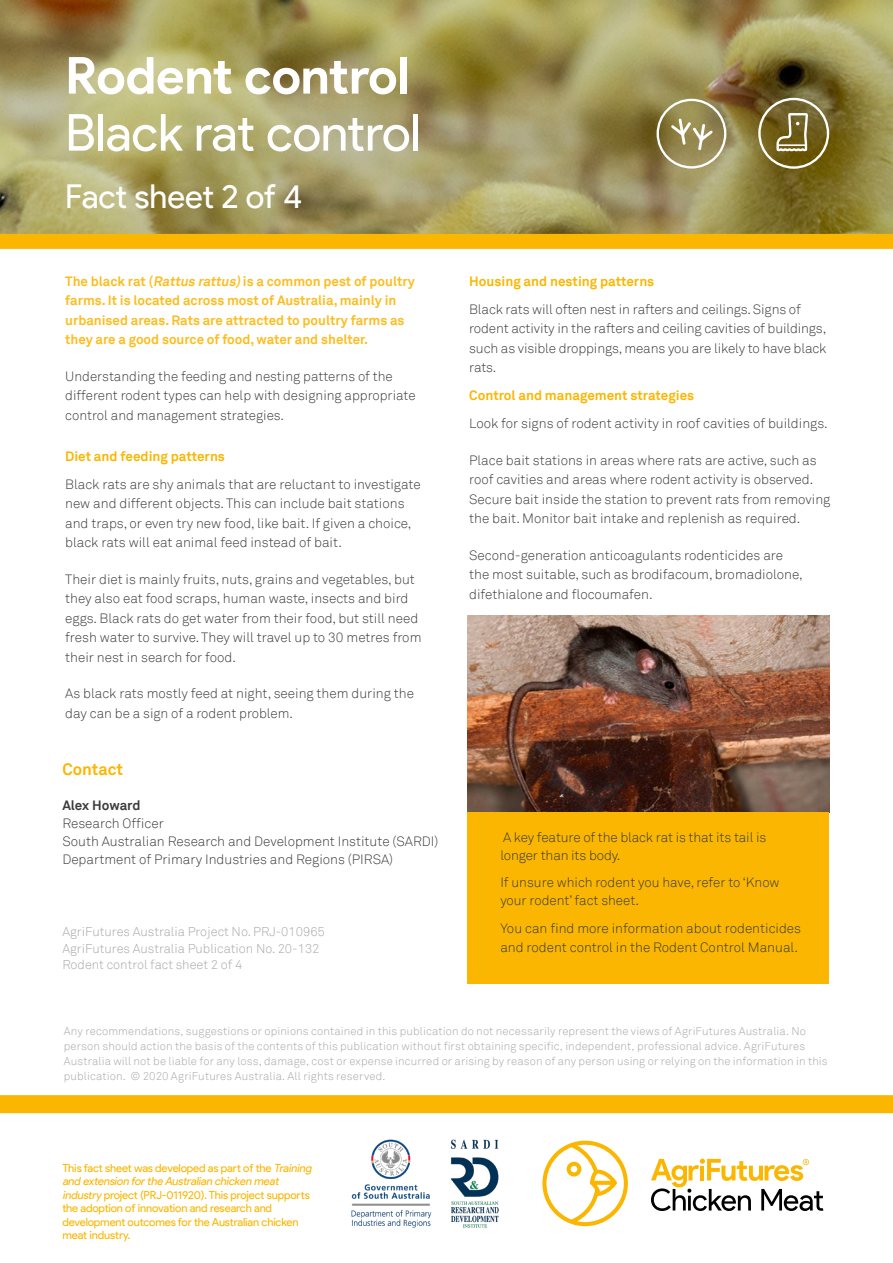
<style>
.page{position:relative;width:893px;height:1263px;background:#fff}
.page>*{position:absolute;margin:0;border:0;box-sizing:border-box;transform-origin:0 0}
.t1{font:51px "Product Sans";letter-spacing:-.005em;color:#fff}
.t2{font:700 51px "Product Sans";letter-spacing:-.005em;color:#fff}
.t3{font:33px "Product Sans";letter-spacing:-.005em;color:#fff}
.t4{font:700 16.5px "Akkurat TT";color:#fab600}
.t5{font:300 13.5px/19.5px "Akkurat TT";color:#3c3c3b}
.t6{font:700 13.5px/19.5px "Akkurat TT";color:#fcbd20}
.t7{font:700 13.5px "Akkurat TT";color:#fab600}
.t8{font:700 13.5px "Akkurat TT";letter-spacing:-.005em;color:#3c3c3b}
.t9{font:300 12.75px/16.5px "Akkurat TT";color:#a8a8a7}
.t10{font:300 11.25px/15px "Akkurat TT";letter-spacing:.01em;color:#a8a8a7}
.t11{font:11.25px/13.5px "Product Sans";letter-spacing:-.01em;color:#fab600}
.s1{font-style:italic}
</style>
<div class="page">
<img style="left:467px;top:616px;width:362px;height:196px">
<svg style="left:651px;top:1158px;width:172px;height:53px"></svg>
<svg style="left:542px;top:1141px;width:86px;height:85px"></svg>
<div style="left:467px;top:812px;width:362px;height:172px;background:#fab600"></div>
<img style="left:0;top:0;width:893px;height:234px">
<div style="left:0;top:234px;width:893px;height:15px;background:#fab600"></div>
<svg style="left:758px;top:98px;width:71px;height:71px;background:#877942"></svg>
<svg style="left:657px;top:99px;width:69px;height:70px;background:#a4996b"></svg>
<div style="left:0;top:1095px;width:893px;height:18px;background:#fab600"></div>
<img style="left:351px;top:1139px;width:148px;height:89px">
<h1 class="t2" style="left:65px;top:44px;width:346px">Rodent control</h1>
<h1 class="t1" style="left:65px;top:104px;width:357px">Black rat control</h1>
<h2 class="t3" style="left:65px;top:178px;width:239px">Fact sheet 2 of 4</h2>
<p class="t6" style="left:65px;top:271px;width:351px">The black rat (<span class="s1">Rattus rattus)</span>is a common pest of poultry farms. It is located across most of Australia, mainly in urbanised areas. Rats are attracted to poultry farms as they are a good source of food, water and shelter.</p>
<p class="t5" style="left:65px;top:366px;width:352px">Understanding the feeding and nesting patterns of the different rodent types can help with designing appropriate control and management strategies.</p>
<p class="t7" style="left:65px;top:448px;width:161px">Diet and feeding patterns</p>
<p class="t5" style="left:65px;top:474px;width:357px">Black rats are shy animals that are reluctant to investigate new and different objects. This can include bait stations and traps, or even try new food, like bait. If given a choice, black rats will eat animal feed instead of bait.</p>
<p class="t5" style="left:65px;top:569px;width:358px">Their diet is mainly fruits, nuts, grains and vegetables, but they also eat food scraps, human waste, insects and bird eggs. Black rats do get water from their food, but still need fresh water to survive. They will travel up to 30 metres from their nest in search for food.</p>
<p class="t5" style="left:65px;top:684px;width:350px">As black rats mostly feed at night, seeing them during the day can be a sign of a rodent problem.</p>
<p class="t4" style="left:62px;top:759px;width:62px">Contact</p>
<p class="t8" style="left:62px;top:797px;width:80px">Alex Howard</p>
<p class="t5" style="left:62px;top:814px;width:378px;line-height:18px">Research Officer<br>South Australian Research and Development Institute (SARDI)<br>Department of Primary Industries and Regions (PIRSA)</p>
<p class="t9" style="left:62px;top:924px;width:264px">AgriFutures Australia Project No. PRJ-010965<br>AgriFutures Australia Publication No. 20-132<br>Rodent control fact sheet 2 of 4</p>
<p class="t7" style="left:469px;top:273px;width:187px">Housing and nesting patterns</p>
<p class="t5" style="left:469px;top:299px;width:359px">Black rats will often nest in rafters and ceilings. Signs of rodent activity in the rafters and ceiling cavities of buildings, such as visible droppings, means you are likely to have black rats.</p>
<p class="t7" style="left:469px;top:387px;width:227px">Control and management strategies</p>
<p class="t5" style="left:469px;top:414px;width:360px">Look for signs of rodent activity in roof cavities of buildings.</p>
<p class="t5" style="left:469px;top:450px;width:363px">Place bait stations in areas where rats are active, such as roof cavities and areas where rodent activity is observed.<br>Secure bait inside the station to prevent rats from removing the bait. Monitor bait intake and replenish as required.</p>
<p class="t5" style="left:469px;top:545px;width:335px">Second-generation anticoagulants rodenticides are the most suitable, such as brodifacoum, bromadiolone, difethialone and flocoumafen.</p>
<p class="t5" style="left:500px;top:828px;width:267px;line-height:18px">A key feature of the black rat is that its tail is longer than its body.</p>
<p class="t5" style="left:500px;top:873px;width:281px;line-height:18px">If unsure which rodent you have, refer to ‘Know your rodent’ fact sheet.</p>
<p class="t5" style="left:500px;top:918px;width:302px">You can find more information about rodenticides and rodent control in the Rodent Control Manual.</p>
<p class="t10" style="left:64px;top:1024px;width:765px">Any recommendations, suggestions or opinions contained in this publication do not necessarily represent the views of AgriFutures Australia. No person should action the basis of the contents of this publication without first obtaining specific, independent, professional advice. AgriFutures Australia will not be liable for any loss, damage, cost or expense incurred or arising by reason of any person using or relying on the information in this publication. © 2020 AgriFutures Australia. All rights reserved.</p>
<p class="t11" style="left:62px;top:1161px;width:253px">This fact sheet was developed as part of the <span class="s1">Training and extension forthe Australian chicken meat industry</span> project (PRJ-011920). This project supports the adoption of innovation and research and development outcomes for the Australian chicken meat industry.</p>
</div>
